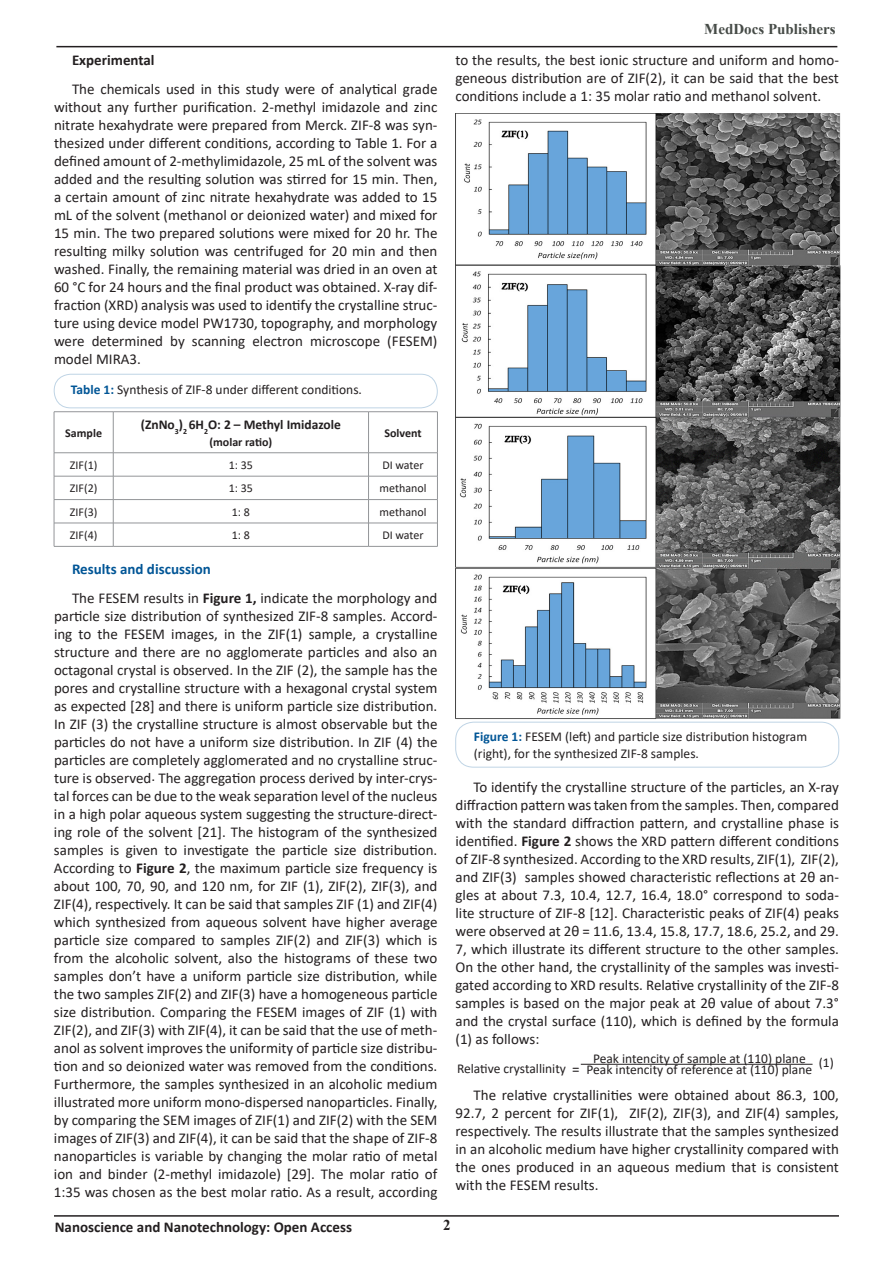
<style>
.page{position:relative;width:893px;height:1263px;background:#fff}
.page>*{position:absolute;margin:0;border:0;box-sizing:border-box;transform-origin:0 0}
.t1{font:15px/18px "Calibri";color:#231f20;text-align:justify}
.t2{font:700 15px "Calibri";color:#231f20}
.t3{font:700 15px "Times New Roman";color:#464b47}
.t4{font:700 15px "Times New Roman";color:#231f20}
.t5{font:13.5px/16.5px "Calibri";color:#231f20}
.t6{font:700 13.5px "Calibri";color:#231f20}
.t7{font:12px "Calibri";color:#231f20}
.t8{font:700 12px "Calibri";color:#231f20}
.s1{font-weight:700;color:#005596}
.s2{font-weight:700}
.s3{font-size:15px}
</style>
<div class="page">
<hr style="left:56px;top:46px;width:781px;height:1px;background:#231f20">
<hr style="left:54px;top:1215px;width:785px;height:2px;background:#231f20">
<div style="left:54px;top:374px;width:383px;height:34px;border:1px solid #bfd4e5;border-radius:16px"></div>
<hr style="left:54px;top:411px;width:59px;height:1px;background:#939598">
<hr style="left:54px;top:412px;width:1px;height:41px;background:#939598">
<hr style="left:113px;top:411px;width:256px;height:1px;background:#939598">
<hr style="left:113px;top:412px;width:1px;height:41px;background:#939598">
<hr style="left:369px;top:411px;width:68px;height:1px;background:#939598">
<hr style="left:368px;top:412px;width:1px;height:41px;background:#939598">
<hr style="left:437px;top:412px;width:1px;height:41px;background:#939598">
<hr style="left:54px;top:452px;width:59px;height:1px;background:#939598">
<hr style="left:113px;top:452px;width:256px;height:1px;background:#939598">
<hr style="left:369px;top:452px;width:68px;height:1px;background:#939598">
<hr style="left:54px;top:476px;width:59px;height:1px;background:#939598">
<hr style="left:113px;top:476px;width:256px;height:1px;background:#939598">
<hr style="left:369px;top:476px;width:68px;height:1px;background:#939598">
<hr style="left:54px;top:499px;width:59px;height:1px;background:#939598">
<hr style="left:113px;top:499px;width:256px;height:1px;background:#939598">
<hr style="left:369px;top:499px;width:68px;height:1px;background:#939598">
<hr style="left:54px;top:523px;width:59px;height:1px;background:#939598">
<svg style="left:54px;top:453px;width:1px;height:93px"></svg>
<hr style="left:113px;top:523px;width:256px;height:1px;background:#939598">
<svg style="left:113px;top:453px;width:1px;height:93px"></svg>
<hr style="left:369px;top:523px;width:68px;height:1px;background:#939598">
<svg style="left:368px;top:453px;width:1px;height:93px"></svg>
<svg style="left:437px;top:453px;width:1px;height:93px"></svg>
<hr style="left:54px;top:546px;width:59px;height:1px;background:#939598">
<hr style="left:113px;top:546px;width:256px;height:1px;background:#939598">
<hr style="left:369px;top:546px;width:68px;height:1px;background:#939598">
<img style="left:455px;top:114px;width:386px;height:605px">
<div style="left:455px;top:722px;width:384px;height:45px;border:1px solid #bfd4e5;border-radius:18px"></div>
<hr style="left:581px;top:1064px;width:231px;height:1px;background:#231f20">
<p class="t2" style="left:72px;top:50px;width:84px">Experimental</p>
<p class="t1" style="left:54px;top:80px;width:385px;text-indent:18px">The chemicals used in this study were of analytical grade without any further purification. 2-methyl imidazole and zinc nitrate hexahydrate were prepared from Merck. ZIF-8 was syn&shy;thesized under different conditions, according to Table 1. For a defined amount of 2-methylimidazole, 25 mL of the solvent was added and the resulting solution was stirred for 15 min. Then, a certain amount of zinc nitrate hexahydrate was added to 15 mL of the solvent (methanol or deionized water) and mixed for 15 min. The two prepared solutions were mixed for 20 hr. The resulting milky solution was centrifuged for 20 min and then washed. Finally, the remaining material was dried in an oven at 60 °C for 24 hours and the final product was obtained. X-ray dif&shy;fraction (XRD) analysis was used to identify the crystalline struc&shy;ture using device model PW1730, topography, and morphology were determined by scanning electron microscope (FESEM) model MIRA3.</p>
<p class="t5" style="left:71px;top:380px;width:293px"><span class="s1">Table 1:</span> Synthesis of ZIF-8 under different conditions.</p>
<p class="t8" style="left:65px;top:424px;width:38px">Sample</p>
<p class="t6" style="left:141px;top:415px;width:202px">(ZnNo<sub>3</sub>)<sub>2</sub> 6H<sub>2</sub>O: 2 – Methyl Imidazole</p>
<p class="t8" style="left:209px;top:433px;width:64px">(molar ratio)</p>
<p class="t8" style="left:384px;top:424px;width:39px">Solvent</p>
<p class="t7" style="left:70px;top:457px;width:29px">ZIF(1)</p>
<p class="t7" style="left:229px;top:457px;width:26px">1: 35</p>
<p class="t7" style="left:382px;top:457px;width:43px">DI water</p>
<p class="t7" style="left:70px;top:480px;width:29px">ZIF(2)</p>
<p class="t7" style="left:229px;top:480px;width:26px">1: 35</p>
<p class="t7" style="left:380px;top:480px;width:48px">methanol</p>
<p class="t7" style="left:70px;top:503px;width:29px">ZIF(3)</p>
<p class="t7" style="left:232px;top:503px;width:20px">1: 8</p>
<p class="t7" style="left:380px;top:503px;width:48px">methanol</p>
<p class="t7" style="left:70px;top:527px;width:29px">ZIF(4)</p>
<p class="t7" style="left:232px;top:527px;width:20px">1: 8</p>
<p class="t7" style="left:382px;top:527px;width:43px">DI water</p>
<p class="t1" style="left:72px;top:554px;width:367px;line-height:28.8px"><span class="s1">Results and discussion<br></span>The FESEM results in <span class="s2">Figure 1,</span> indicate the morphology and</p>
<p class="t1" style="left:54px;top:606px;width:385px">particle size distribution of synthesized ZIF-8 samples. Accord&shy;ing to the FESEM images, in the ZIF(1) sample, a crystalline structure and there are no agglomerate particles and also an octagonal crystal is observed. In the ZIF (2), the sample has the pores and crystalline structure with a hexagonal crystal system as expected [28] and there is uniform particle size distribution.<br>In ZIF (3) the crystalline structure is almost observable but the particles do not have a uniform size distribution. In ZIF (4) the particles are completely agglomerated and no crystalline struc&shy;ture is observed. The aggregation process derived by inter-crys&shy;tal forces can be due to the weak separation level of the nucleus in a high polar aqueous system suggesting the structure-direct&shy;ing role of the solvent [21]. The histogram of the synthesized samples is given to investigate the particle size distribution.<br>According to <span class="s2">Figure 2</span>, the maximum particle size frequency is about 100, 70, 90, and 120 nm, for ZIF (1), ZIF(2), ZIF(3), and ZIF(4), respectively. It can be said that samples ZIF (1) and ZIF(4) which synthesized from aqueous solvent have higher average particle size compared to samples ZIF(2) and ZIF(3) which is from the alcoholic solvent, also the histograms of these two samples don’t have a uniform particle size distribution, while the two samples ZIF(2) and ZIF(3) have a homogeneous particle size distribution. Comparing the FESEM images of ZIF (1) with ZIF(2), and ZIF(3) with ZIF(4), it can be said that the use of meth&shy;anol as solvent improves the uniformity of particle size distribu&shy;tion and so deionized water was removed from the conditions.<br>Furthermore, the samples synthesized in an alcoholic medium illustrated more uniform mono-dispersed nanoparticles. Finally, by comparing the SEM images of ZIF(1) and ZIF(2) with the SEM images of ZIF(3) and ZIF(4), it can be said that the shape of ZIF-8 nanoparticles is variable by changing the molar ratio of metal ion and binder (2-methyl imidazole) [29]. The molar ratio of 1:35 was chosen as the best molar ratio. As a result, according</p>
<p class="t3" style="left:704px;top:19px;width:133px">MedDocs Publishers</p>
<p class="t1" style="left:455px;top:51px;width:385px">to the results, the best ionic structure and uniform and homo&shy;geneous distribution are of ZIF(2), it can be said that the best conditions include a 1: 35 molar ratio and methanol solvent.</p>
<p class="t5" style="left:474px;top:728px;width:335px"><span class="s1">Figure 1:</span> FESEM (left) and particle size distribution histogram (right), for the synthesized ZIF-8 samples.</p>
<p class="t1" style="left:455px;top:777px;width:385px;text-indent:18px">To identify the crystalline structure of the particles, an X-ray diffraction pattern was taken from the samples. Then, compared with the standard diffraction pattern, and crystalline phase is identified. <span class="s2">Figure 2</span> shows the XRD pattern different conditions of ZIF-8 synthesized. According to the XRD results, ZIF(1), ZIF(2), and ZIF(3) samples showed characteristic reflections at 2θ an&shy;gles at about 7.3, 10.4, 12.7, 16.4, 18.0° correspond to soda&shy;lite structure of ZIF-8 [12]. Characteristic peaks of ZIF(4) peaks were observed at 2θ = 11.6, 13.4, 15.8, 17.7, 18.6, 25.2, and 29.<br>7, which illustrate its different structure to the other samples.<br>On the other hand, the crystallinity of the samples was investi&shy;gated according to XRD results. Relative crystallinity of the ZIF-8 samples is based on the major peak at 2θ value of about 7.3° and the crystal surface (110), which is defined by the formula (1) as follows:</p>
<p class="t5" style="left:457px;top:1060px;width:124px">Relative crystallinity <span class="s3">=</span></p>
<p class="t5" style="left:587px;top:1052px;width:227px;line-height:11.1px;text-align:center">Peak intencity of sample at (110) plane<br>Peak intencity of reference at (110) plane</p>
<p class="t5" style="left:819px;top:1053px;width:17px">(1)</p>
<p class="t1" style="left:455px;top:1085px;width:385px;text-indent:18px">The relative crystallinities were obtained about 86.3, 100, 92.7, 2 percent for ZIF(1), ZIF(2), ZIF(3), and ZIF(4) samples, respectively. The results illustrate that the samples synthesized in an alcoholic medium have higher crystallinity compared with the ones produced in an aqueous medium that is consistent with the FESEM results.</p>
<p class="t2" style="left:55px;top:1216px;width:299px">Nanoscience and Nanotechnology: Open Access</p>
<p class="t4" style="left:443px;top:1214px;width:9px">2</p>
</div>
